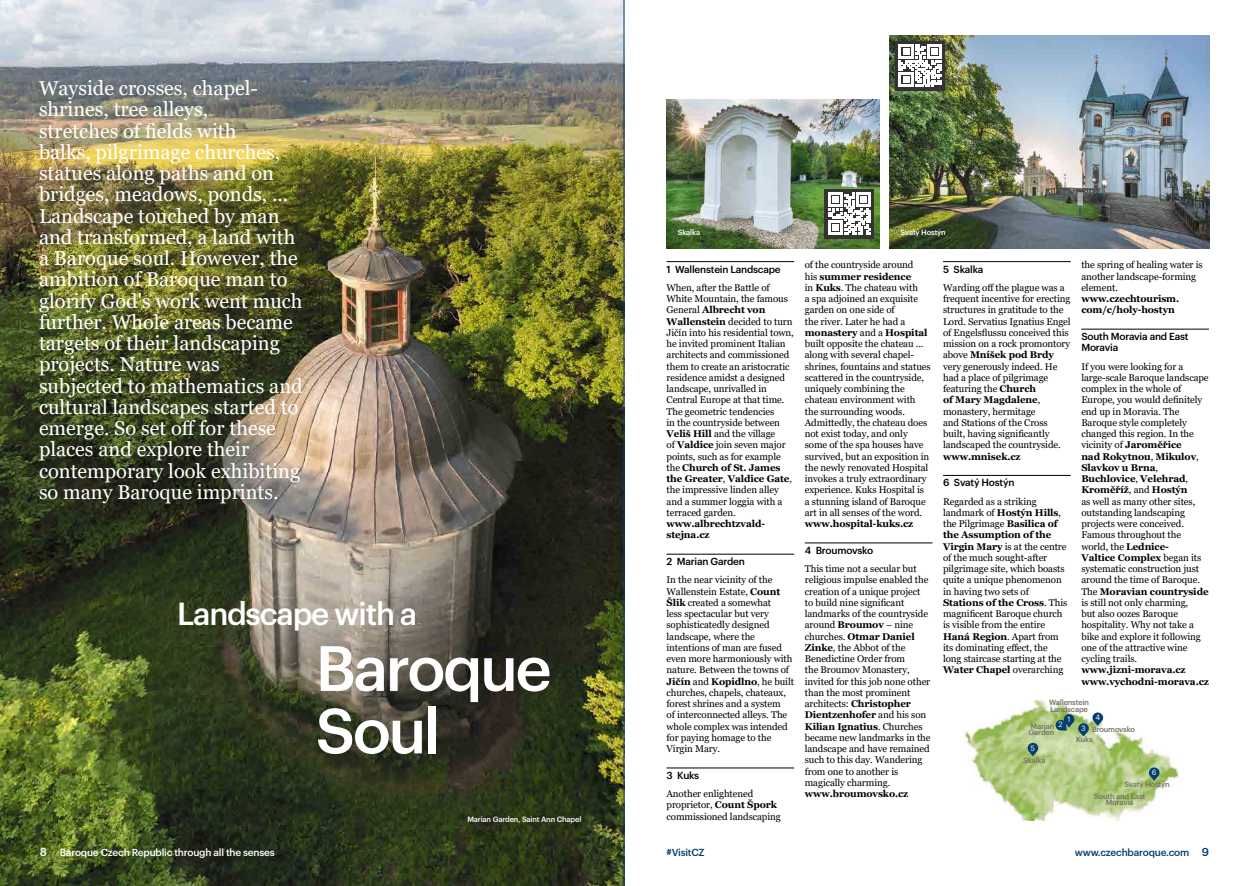
<style>
.page{position:relative;width:1248px;height:886px;background:#fff}
.page>*{position:absolute;margin:0;border:0;box-sizing:border-box;transform-origin:0 0}
._03_Titul_oddilu{font:500 62.5px "Graphik";letter-spacing:-.04em;color:#fff}
._03_Titul_oddilu-2{font:500 31.25px "Graphik";letter-spacing:-.04em;color:#fff}
._07_Text_vyrazny__Ge{font:20px/21.2px "Georgia";color:#fff}
._14_Doplnkovy_text{font:500 11.25px "Graphik";color:#fff}
._10_Mezititulek{font:500 10px/11.2px "Graphik";letter-spacing:-.02em;color:#000}
._14_Doplnkovy_text-2{font:500 10px "Graphik";letter-spacing:-.02em;color:#fff}
.t1{font:500 10px "Graphik";letter-spacing:-.02em;color:#043e6f}
._08_Text_zakladni_7{font:9.75px/11.2px "Georgia";letter-spacing:-.01em;color:#000}
._08_Text_zakladni_7-2{font:700 9.75px/11.2px "Georgia";letter-spacing:-.01em;color:#000}
._13_Popiska{font:500 7.5px/5.9px "Graphik";letter-spacing:-.02em;color:#727163}
._13_Popiska-2{font:500 7.5px "Graphik";letter-spacing:-.02em;color:#fff}
.t2{font:7.5px "Graphik";color:#fff}
.s1{font-weight:700}
.s2{font-size:11.25px}
</style>
<div class="page">
<img style="left:0;top:0;width:623px;height:886px">
<img style="left:889px;top:35px;width:319px;height:213px">
<img style="left:666px;top:99px;width:213px;height:149px">
<hr style="left:666px;top:261px;width:128px;height:1px;background:#000">
<hr style="left:666px;top:554px;width:128px;height:1px;background:#000">
<hr style="left:666px;top:768px;width:128px;height:1px;background:#000">
<hr style="left:804px;top:543px;width:128px;height:1px;background:#000">
<hr style="left:943px;top:261px;width:127px;height:1px;background:#000">
<hr style="left:943px;top:475px;width:127px;height:1px;background:#000">
<hr style="left:1081px;top:329px;width:127px;height:1px;background:#000">
<img style="left:964px;top:699px;width:213px;height:122px">
<svg style="left:1027px;top:743px;width:11px;height:13px"></svg>
<svg style="left:1148px;top:767px;width:11px;height:14px"></svg>
<div style="left:824px;top:189px;width:49px;height:50px;background:#333"></div>
<svg style="left:828px;top:193px;width:42px;height:42px"></svg>
<div style="left:895px;top:41px;width:49px;height:49px;background:#333"></div>
<svg style="left:898px;top:44px;width:43px;height:43px"></svg>
<svg style="left:1054px;top:712px;width:48px;height:24px"></svg>
<hr style="left:623px;top:0;width:1px;height:886px;background:#043e6f">
<p class="_07_Text_vyrazny__Ge" style="left:39px;top:78px;width:265px">Wayside crosses, chapel&shy;shrines, tree alleys,<br>stretches of fields with<br>balks, pilgrimage churches, statues along paths and on bridges, meadows, ponds, ...<br>Landscape touched by man and transformed, a land with a Baroque soul. However, the ambition of Baroque man to glorify God's work went much further. Whole areas became targets of their landscaping projects. Nature was subjected to mathematics and cultural landscapes started to emerge. So set off for these places and explore their contemporary look exhibiting so many Baroque imprints.</p>
<p class="_13_Popiska-2" style="left:677px;top:226px;width:24px">Skalka</p>
<p class="_13_Popiska-2" style="left:900px;top:226px;width:47px">Svatý Hostýn</p>
<p class="_08_Text_zakladni_7" style="left:804px;top:259px;width:127px">of the countryside around<br>his <span class="s1">summer residence<br></span>in <span class="s1">Kuks</span>. The chateau with<br>a spa adjoined an exquisite garden on one side of<br>the river. Later he had a <span class="s1">monastery</span> and a <span class="s1">Hospital </span>built opposite the chateau ... along with several chapel&shy;shrines, fountains and statues scattered in the countryside, uniquely combining the chateau environment with the surrounding woods.<br>Admittedly, the chateau does not exist today, and only some of the spa houses have survived, but an exposition in the newly renovated Hospital invokes a truly extraordinary experience. Kuks Hospital is a stunning island of Baroque art in all senses of the word.</p>
<p class="_08_Text_zakladni_7-2" style="left:804px;top:518px;width:110px">www.hospital-kuks.cz</p>
<p class="_10_Mezititulek" style="left:804px;top:544px;width:70px">4 Broumovsko</p>
<p class="_08_Text_zakladni_7" style="left:804px;top:563px;width:127px">This time not a secular but religious impulse enabled the creation of a unique project to build nine significant landmarks of the countryside around <span class="s1">Broumov</span> – nine churches. <span class="s1">Otmar Daniel<br>Zinke</span>, the Abbot of the<br>Benedictine Order from<br>the Broumov Monastery, invited for this job none other than the most prominent architects: <span class="s1">Christopher<br>Dientzenhofer</span> and his son<br><span class="s1">Kilian Ignatius</span>. Churches became new landmarks in the landscape and have remained such to this day. Wandering from one to another is magically charming.</p>
<p class="_08_Text_zakladni_7-2" style="left:804px;top:788px;width:105px">www.broumovsko.cz</p>
<p class="_08_Text_zakladni_7" style="left:1081px;top:259px;width:123px">the spring of healing water is another landscape-forming element.</p>
<p class="_08_Text_zakladni_7-2" style="left:1081px;top:293px;width:99px">www.czechtourism. com/c/holy-hostyn</p>
<p class="_10_Mezititulek" style="left:1081px;top:330px;width:109px">South Moravia and East<br>Moravia</p>
<p class="_08_Text_zakladni_7" style="left:1081px;top:361px;width:129px">If you were looking for a large-scale Baroque landscape complex in the whole of<br>Europe, you would definitely end up in Moravia. The<br>Baroque style completely changed this region. In the vicinity of <span class="s1">Jaroměřice<br>nad Rokytnou</span>, <span class="s1">Mikulov</span>,<br><span class="s1">Slavkov u Brna</span>,<br><span class="s1">Buchlovice</span>, <span class="s1">Velehrad</span>,<br><span class="s1">Kroměříž</span>, and <span class="s1">Hostýn<br></span>as well as many other sites, outstanding landscaping projects were conceived.<br>Famous throughout the world, the <span class="s1">Lednice-<br>Valtice Complex</span> began its systematic construction just around the time of Baroque.<br>The <span class="s1">Moravian countryside </span>is still not only charming,<br>but also oozes Baroque hospitality. Why not take a bike and explore it following one of the attractive wine cycling trails.</p>
<p class="_08_Text_zakladni_7-2" style="left:1081px;top:664px;width:106px">www.jizni-morava.cz</p>
<p class="_08_Text_zakladni_7-2" style="left:1081px;top:676px;width:129px">www.vychodni-morava.cz</p>
<p class="_13_Popiska" style="left:1091px;top:725px;width:45px">Broumovsko</p>
<p class="_10_Mezititulek" style="left:943px;top:262px;width:42px">5 Skalka</p>
<p class="_08_Text_zakladni_7" style="left:943px;top:282px;width:129px">Warding off the plague was a frequent incentive for erecting structures in gratitude to the<br>Lord. Servatius Ignatius Engel of Engelsflussu conceived this mission on a rock promontory above <span class="s1">Mníšek pod Brdy </span>very generously indeed. He had a place of pilgrimage featuring the <span class="s1">Church<br>of Mary Magdalene</span>, monastery, hermitage<br>and Stations of the Cross built, having significantly landscaped the countryside.</p>
<p class="_08_Text_zakladni_7-2" style="left:943px;top:451px;width:79px">www.mnisek.cz</p>
<p class="_10_Mezititulek" style="left:943px;top:476px;width:73px">6 Svatý Hostýn</p>
<p class="_08_Text_zakladni_7" style="left:943px;top:496px;width:126px">Regarded as a striking landmark of <span class="s1">Hostýn Hills</span>, the Pilgrimage <span class="s1">Basilica of the Assumption of the<br>Virgin Mary</span> is at the centre of the much sought-after pilgrimage site, which boasts quite a unique phenomenon in having two sets of<br><span class="s1">Stations of the Cross</span>. This magnificent Baroque church is visible from the entire<br><span class="s1">Haná Region</span>. Apart from its dominating effect, the long staircase starting at the<br><span class="s1">Water Chapel</span> overarching</p>
<p class="_10_Mezititulek" style="left:666px;top:262px;width:116px">1 Wallenstein Landscape</p>
<p class="_08_Text_zakladni_7" style="left:666px;top:282px;width:129px">When, after the Battle of<br>White Mountain, the famous<br>General <span class="s1">Albrecht von<br>Wallenstein</span> decided to turn<br>Jičín into his residential town, he invited prominent Italian architects and commissioned them to create an aristocratic residence amidst a designed landscape, unrivalled in<br>Central Europe at that time.<br>The geometric tendencies<br>in the countryside between<br><span class="s1">Veliš Hill</span> and the village<br>of <span class="s1">Valdice</span> join seven major points, such as for example the <span class="s1">Church of St. James the Greater</span>, <span class="s1">Valdice Gate</span>, the impressive linden alley and a summer loggia with a terraced garden.</p>
<p class="_08_Text_zakladni_7-2" style="left:666px;top:518px;width:100px">www.albrechtzvald&shy;stejna.cz</p>
<p class="_10_Mezititulek" style="left:666px;top:555px;width:80px">2 Marian Garden</p>
<p class="_08_Text_zakladni_7" style="left:666px;top:574px;width:129px">In the near vicinity of the<br>Wallenstein Estate, <span class="s1">Count<br>Šlik</span> created a somewhat<br>less spectacular but very sophisticatedly designed landscape, where the intentions of man are fused even more harmoniously with nature. Between the towns of<br><span class="s1">Jičín</span> and <span class="s1">Kopidlno</span>, he built churches, chapels, chateaux, forest shrines and a system<br>of interconnected alleys. The whole complex was intended for paying homage to the<br>Virgin Mary.</p>
<p class="_10_Mezititulek" style="left:666px;top:769px;width:34px">3 Kuks</p>
<p class="_08_Text_zakladni_7" style="left:666px;top:788px;width:112px">Another enlightened proprietor, <span class="s1">Count Špork</span></p>
<p class="_03_Titul_oddilu-2" style="left:177px;top:590px;width:241px">Landscape with a</p>
<p class="_03_Titul_oddilu" style="left:315px;top:621px;width:237px">Baroque</p>
<p class="_03_Titul_oddilu" style="left:315px;top:683px;width:127px">Soul</p>
<p class="_13_Popiska" style="left:1049px;top:698px;width:41px;line-height:6.9px">Wallenstein<br>Landscape</p>
<p class="t2" style="left:1095px;top:712px;width:6px">4</p>
<p class="t2" style="left:1067px;top:714px;width:4px">1</p>
<p class="_13_Popiska" style="left:1028px;top:722px;width:27px">Marian<br>Garden</p>
<p class="t2" style="left:1058px;top:719px;width:6px">2</p>
<p class="t2" style="left:1081px;top:723px;width:6px">3</p>
<p class="_13_Popiska" style="left:1076px;top:736px;width:18px">Kuks</p>
<p class="t2" style="left:1030px;top:742px;width:6px">5</p>
<p class="_13_Popiska" style="left:1023px;top:757px;width:24px">Skalka</p>
<p class="t2" style="left:1151px;top:767px;width:6px">6</p>
<p class="_13_Popiska" style="left:1124px;top:781px;width:47px">Svatý Hostýn</p>
<p class="_13_Popiska" style="left:1093px;top:793px;width:53px;text-align:center">South and East<br>Moravia</p>
<p class="_13_Popiska-2" style="left:467px;top:814px;width:115px">Marian Garden, Saint Ann Chapel</p>
<p class="_08_Text_zakladni_7" style="left:666px;top:811px;width:116px">commissioned landscaping</p>
<p class="_14_Doplnkovy_text" style="left:40px;top:844px;width:9px">8</p>
<p class="_14_Doplnkovy_text-2" style="left:60px;top:845px;width:216px">Baroque Czech Republic through all the senses</p>
<p class="t1" style="left:666px;top:845px;width:40px">#VisitCZ</p>
<p class="t1" style="left:1074px;top:845px;width:136px">www.czechbaroque.com <span class="s2">9</span></p>
</div>
